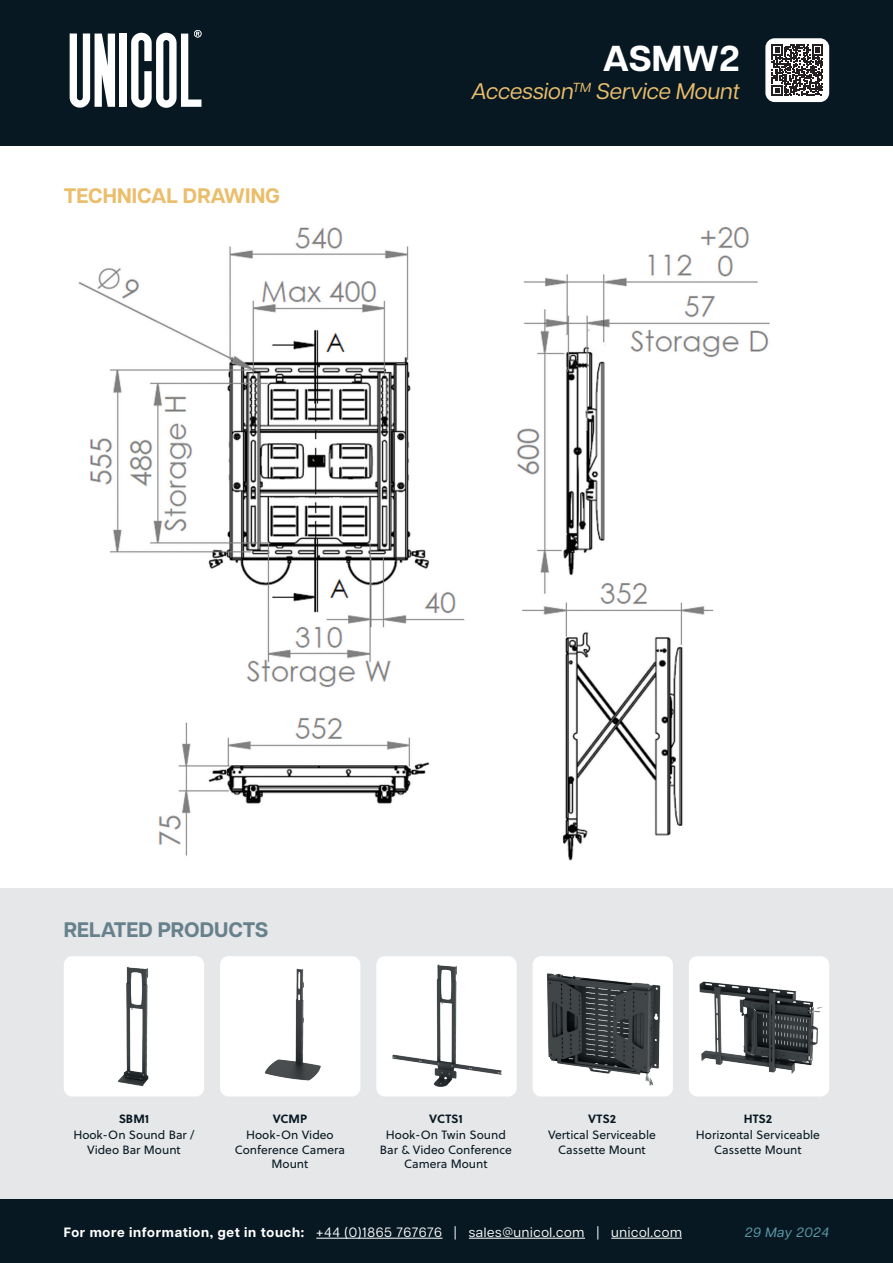
<style>
.page{position:relative;width:893px;height:1263px;background:#fff}
.page>*{position:absolute;margin:0;border:0;box-sizing:border-box;transform-origin:0 0}
.t1{font:700 36px "Articulat CF";color:#fff}
.t2{font:italic 22.5px "Articulat CF";color:#ebbe6c}
.t3{font:700 21px "Articulat CF";color:#ebbe6c}
.t4{font:700 21px "Articulat CF";color:#67818c}
.t5{font:13.5px "Articulat CF";letter-spacing:.05em;color:#fff}
.t6{font:italic 13.5px "Articulat CF";letter-spacing:.05em;color:#5f9faf}
.t7{font:12px/14.4px "Soleil";color:#071822;text-align:center}
.t8{font:700 12px "Soleil";color:#071822}
.s1{font-weight:700}
</style>
<div class="page">
<div style="left:0;top:1199px;width:893px;height:64px;background:#071822"></div>
<hr style="left:316px;top:1238px;width:127px;height:1px;background:#fff">
<hr style="left:469px;top:1238px;width:116px;height:1px;background:#fff">
<hr style="left:611px;top:1238px;width:71px;height:1px;background:#fff">
<div style="left:0;top:0;width:893px;height:146px;background:#071822"></div>
<svg style="left:131px;top:30px;width:70px;height:78px"></svg>
<div style="left:119px;top:34px;width:8px;height:73px;background:#fff"></div>
<svg style="left:70px;top:33px;width:45px;height:75px"></svg>
<div style="left:766px;top:39px;width:62px;height:62px;background:#fff;border-radius:9px"></div>
<div style="left:765px;top:38px;width:64px;height:64px;border:2px solid #fff;border-radius:9px"></div>
<svg style="left:772px;top:44px;width:51px;height:52px"></svg>
<div style="left:0;top:888px;width:893px;height:311px;background:#e6e7e9"></div>
<div style="left:689px;top:956px;width:140px;height:140px;background:#fff;border-radius:9px"></div>
<img style="left:690px;top:981px;width:138px;height:115px">
<div style="left:533px;top:956px;width:140px;height:140px;background:#fff;border-radius:9px"></div>
<img style="left:534px;top:973px;width:136px;height:123px">
<img style="left:65px;top:956px;width:139px;height:140px">
<img style="left:222px;top:957px;width:138px;height:139px">
<img style="left:376px;top:956px;width:141px;height:140px">
<img style="left:78px;top:227px;width:692px;height:634px">
<h1 class="t1" style="left:603px;top:32px;width:139px">ASMW2</h1>
<h3 class="t3" style="left:64px;top:180px;width:218px">TECHNICAL DRAWING</h3>
<h2 class="t2" style="left:472px;top:75px;width:270px">Accession<sup>TM</sup> Service Mount</h2>
<h3 class="t4" style="left:64px;top:914px;width:206px">RELATED PRODUCTS</h3>
<p class="t8" style="left:119px;top:1109px;width:32px">SBM1</p>
<p class="t7" style="left:73px;top:1127px;width:123px">Hook-On Sound Bar /<br>Video Bar Mount</p>
<p class="t8" style="left:273px;top:1109px;width:36px">VCMP</p>
<p class="t7" style="left:235px;top:1127px;width:112px">Hook-On Video<br>Conference Camera<br>Mount</p>
<p class="t8" style="left:429px;top:1109px;width:35px">VCTS1</p>
<p class="t7" style="left:380px;top:1127px;width:134px">Hook-On Twin Sound<br>Bar &amp; Video Conference<br>Camera Mount</p>
<p class="t8" style="left:588px;top:1109px;width:29px">VTS2</p>
<p class="t7" style="left:548px;top:1127px;width:109px">Vertical Serviceable<br>Cassette Mount</p>
<p class="t8" style="left:744px;top:1109px;width:30px">HTS2</p>
<p class="t7" style="left:696px;top:1127px;width:126px">Horizontal Serviceable<br>Cassette Mount</p>
<p class="t5" style="left:64px;top:1222px;width:620px"><span class="s1">For more information, get in touch:</span> +44 (0)1865 767676 | sales@unicol.com | unicol.com</p>
<p class="t6" style="left:745px;top:1222px;width:86px">29 May 2024</p>
</div>
